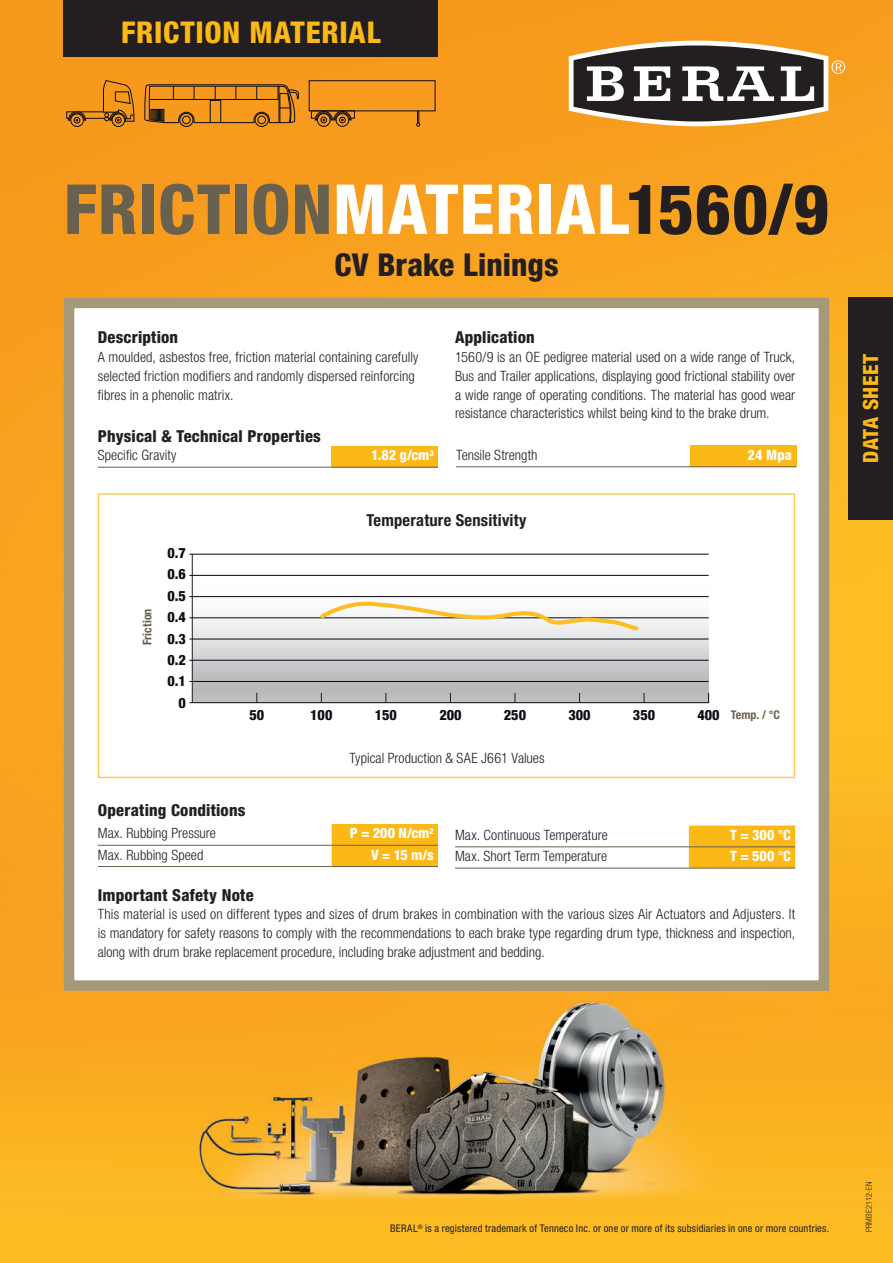
<style>
.page{position:relative;width:893px;height:1263px;background:#fff}
.page>*{position:absolute;margin:0;border:0;box-sizing:border-box;transform-origin:0 0}
.t1{font:800 condensed 69px "Helvetica Neue LTW1 G";letter-spacing:.015em;color:#696150}
.t2{font:800 condensed 31.5px "Helvetica Neue LTW1 G";color:#231f20}
.t3{font:800 condensed 30px "Helvetica Neue LTW1 G";letter-spacing:.025em;color:#fcb814}
.t4{font:800 condensed 21px "Helvetica Neue LTW1 G";letter-spacing:.02em;color:#fcb814}
.t5{font:800 condensed 16.5px "Helvetica Neue LTW1 G";letter-spacing:.015em;color:#231f20}
.t6{font:700 condensed 16.5px "Helvetica Neue LTW1 G";letter-spacing:.015em;color:#231f20}
.t7{font:300 condensed 14.25px/18.8px "Helvetica Neue LT Std";letter-spacing:.005em;color:#231f20;text-align:justify}
.t8{font:800 condensed 14.25px "Helvetica Neue";color:#0a0d14}
.t9{font:800 condensed 14.25px "Helvetica Neue LTW1 G";color:#fff}
.t10{font:700 condensed 12px "Helvetica Neue LTW1 G";letter-spacing:.005em;color:#696150}
.t11{font:condensed 10.5px "Helvetica Neue LTW1 G";letter-spacing:.02em;color:#231f20}
._02_txt{font:300 condensed 8.25px "Helvetica Neue LT Std";letter-spacing:.045em;color:#231f20}
.s1{color:#fff}
.s2{color:#231f20}
</style>
<div class="page">
<img style="left:0;top:0;width:893px;height:1263px">
<div style="left:64px;top:0;width:374px;height:57px;background:#231f20"></div>
<div style="left:64px;top:298px;width:765px;height:693px;background:#fff;border:10px solid #a69979"></div>
<div style="left:848px;top:298px;width:45px;height:222px;background:#231f20"></div>
<svg style="left:569px;top:41px;width:276px;height:85px"></svg>
<svg style="left:193px;top:574px;width:516px;height:118px"></svg>
<hr style="left:192px;top:554px;width:1px;height:149px;background:#231f20">
<svg style="left:189px;top:692px;width:521px;height:12px;background:#b0b1b2"></svg>
<hr style="left:189px;top:554px;width:520px;height:1px;background:#0a0d14">
<hr style="left:189px;top:575px;width:520px;height:1px;background:#0a0d14">
<hr style="left:189px;top:596px;width:520px;height:1px;background:#0a0d14">
<hr style="left:189px;top:617px;width:520px;height:1px;background:#0a0d14">
<hr style="left:189px;top:638px;width:520px;height:1px;background:#0a0d14">
<hr style="left:189px;top:660px;width:520px;height:1px;background:#0a0d14">
<hr style="left:189px;top:681px;width:520px;height:1px;background:#0a0d14">
<svg style="left:318px;top:602px;width:323px;height:31px"></svg>
<div style="left:255px;top:113px;width:14px;height:14px;border:1px solid #0a0d14;border-radius:50%"></div>
<div style="left:179px;top:113px;width:14px;height:14px;border:1px solid #0a0d14;border-radius:50%"></div>
<div style="left:182px;top:116px;width:9px;height:8px;border:1px solid #0a0d14;border-radius:50%"></div>
<div style="left:258px;top:116px;width:8px;height:8px;border:1px solid #0a0d14;border-radius:50%"></div>
<svg style="left:144px;top:85px;width:155px;height:38px;background:#cb7f1a"></svg>
<div style="left:70px;top:114px;width:14px;height:13px;border:1px solid #0a0d14;border-radius:50%"></div>
<div style="left:112px;top:114px;width:13px;height:13px;border:1px solid #0a0d14;border-radius:50%"></div>
<svg style="left:66px;top:81px;width:69px;height:42px;background:#d2831a"></svg>
<div style="left:317px;top:113px;width:13px;height:14px;border:1px solid #0a0d14;border-radius:50%"></div>
<div style="left:336px;top:113px;width:13px;height:14px;border:1px solid #0a0d14;border-radius:50%"></div>
<div style="left:320px;top:117px;width:7px;height:6px;border:1px solid #0a0d14;border-radius:50%"></div>
<div style="left:339px;top:117px;width:7px;height:6px;border:1px solid #0a0d14;border-radius:50%"></div>
<div style="left:309px;top:80px;width:126px;height:31px;border:1px solid #0a0d14"></div>
<svg style="left:311px;top:110px;width:44px;height:11px"></svg>
<svg style="left:416px;top:111px;width:4px;height:16px"></svg>
<div style="left:332px;top:446px;width:106px;height:21px;background:#fcb814"></div>
<hr style="left:98px;top:467px;width:234px;height:1px;background:#696150">
<hr style="left:332px;top:467px;width:106px;height:1px;background:#696150">
<div style="left:690px;top:446px;width:106px;height:21px;background:#fcb814"></div>
<hr style="left:456px;top:466px;width:234px;height:1px;background:#696150">
<hr style="left:690px;top:466px;width:106px;height:1px;background:#696150">
<div style="left:332px;top:824px;width:106px;height:42px;background:#fcb814"></div>
<hr style="left:98px;top:845px;width:234px;height:1px;background:#696150">
<hr style="left:332px;top:845px;width:106px;height:1px;background:#696150">
<hr style="left:98px;top:866px;width:234px;height:1px;background:#696150">
<hr style="left:332px;top:866px;width:106px;height:1px;background:#696150">
<svg style="left:689px;top:825px;width:106px;height:43px;background:#f9b718"></svg>
<hr style="left:455px;top:846px;width:234px;height:1px;background:#696150">
<hr style="left:689px;top:846px;width:106px;height:1px;background:#696150">
<hr style="left:455px;top:868px;width:234px;height:1px;background:#696150">
<hr style="left:689px;top:868px;width:106px;height:1px;background:#696150">
<p class="t3" style="left:121px;top:14px;width:261px">FRICTION MATERIAL</p>
<p class="t1" style="left:64px;top:167px;width:767px">FRICTION<span class="s1">MATERIAL</span><span class="s2">1560/9</span></p>
<p class="t2" style="left:334px;top:246px;width:226px">CV Brake Linings</p>
<p class="t5" style="left:98px;top:327px;width:82px">Description</p>
<p class="t7" style="left:98px;top:348px;width:322px;text-align:left">A moulded, asbestos free, friction material containing carefully selected friction modifiers and randomly dispersed reinforcing fibres in a phenolic matrix.</p>
<p class="t5" style="left:455px;top:327px;width:81px">Application</p>
<p class="t7" style="left:455px;top:348px;width:342px">1560/9 is an OE pedigree material used on a wide range of Truck, Bus and Trailer applications, displaying good frictional stability over a wide range of operating conditions. The material has good wear resistance characteristics whilst being kind to the brake drum.</p>
<p class="t5" style="left:98px;top:426px;width:225px">Physical &amp; Technical Properties</p>
<p class="t7" style="left:98px;top:446px;width:80px">Specific Gravity</p>
<p class="t9" style="left:371px;top:447px;width:64px">1.82 g/cm<sup>3</sup></p>
<p class="t7" style="left:456px;top:445px;width:83px">Tensile Strength</p>
<p class="t9" style="left:747px;top:446px;width:46px">24 Mpa</p>
<p class="t10" style="left:140px;top:645px;width:38px;rotate:-90deg">Friction</p>
<p class="t8" style="left:167px;top:544px;width:20px">0.7</p>
<p class="t8" style="left:167px;top:565px;width:20px">0.6</p>
<p class="t8" style="left:167px;top:587px;width:20px">0.5</p>
<p class="t8" style="left:167px;top:608px;width:20px">0.4</p>
<p class="t8" style="left:167px;top:630px;width:20px">0.3</p>
<p class="t8" style="left:167px;top:651px;width:20px">0.2</p>
<p class="t8" style="left:167px;top:672px;width:20px">0.1</p>
<p class="t8" style="left:178px;top:694px;width:9px">0</p>
<p class="t6" style="left:366px;top:511px;width:162px">Temperature Sensitivity</p>
<p class="t8" style="left:249px;top:706px;width:16px">50</p>
<p class="t8" style="left:310px;top:706px;width:24px">100</p>
<p class="t8" style="left:375px;top:706px;width:24px">150</p>
<p class="t8" style="left:439px;top:706px;width:24px">200</p>
<p class="t8" style="left:504px;top:706px;width:24px">250</p>
<p class="t8" style="left:568px;top:706px;width:24px">300</p>
<p class="t8" style="left:633px;top:706px;width:24px">350</p>
<p class="t8" style="left:697px;top:706px;width:24px">400</p>
<p class="t10" style="left:731px;top:707px;width:51px">Temp. / °C</p>
<p class="t7" style="left:350px;top:748px;width:197px">Typical Production &amp; SAE J661 Values</p>
<p class="t5" style="left:98px;top:799px;width:149px">Operating Conditions</p>
<p class="t7" style="left:98px;top:824px;width:120px">Max. Rubbing Pressure</p>
<p class="t9" style="left:350px;top:825px;width:85px">P = 200 N/cm<sup>2</sup></p>
<p class="t7" style="left:98px;top:845px;width:107px">Max. Rubbing Speed</p>
<p class="t9" style="left:371px;top:846px;width:64px">V = 15 m/s</p>
<p class="t7" style="left:455px;top:825px;width:154px">Max. Continuous Temperature</p>
<p class="t9" style="left:730px;top:826px;width:62px">T = 300 °C</p>
<p class="t7" style="left:455px;top:847px;width:154px">Max. Short Term Temperature</p>
<p class="t9" style="left:730px;top:847px;width:62px">T = 500 °C</p>
<p class="t5" style="left:98px;top:884px;width:157px">Important Safety Note</p>
<p class="t7" style="left:98px;top:905px;width:699px">This material is used on different types and sizes of drum brakes in combination with the various sizes Air Actuators and Adjusters. It is mandatory for safety reasons to comply with the recommendations to each brake type regarding drum type, thickness and inspection, along with drum brake replacement procedure, including brake adjustment and bedding.</p>
<p class="t4" style="left:858px;top:463px;width:111px;rotate:-90deg">DATA SHEET</p>
<p class="t11" style="left:390px;top:1222px;width:441px">BERAL<sup>®</sup> is a registered trademark of Tenneco Inc. or one or more of its subsidiaries in one or more countries.</p>
<p class="_02_txt" style="left:864px;top:1232px;width:52px;rotate:-90deg">PRMBE2112-EN</p>
</div>
